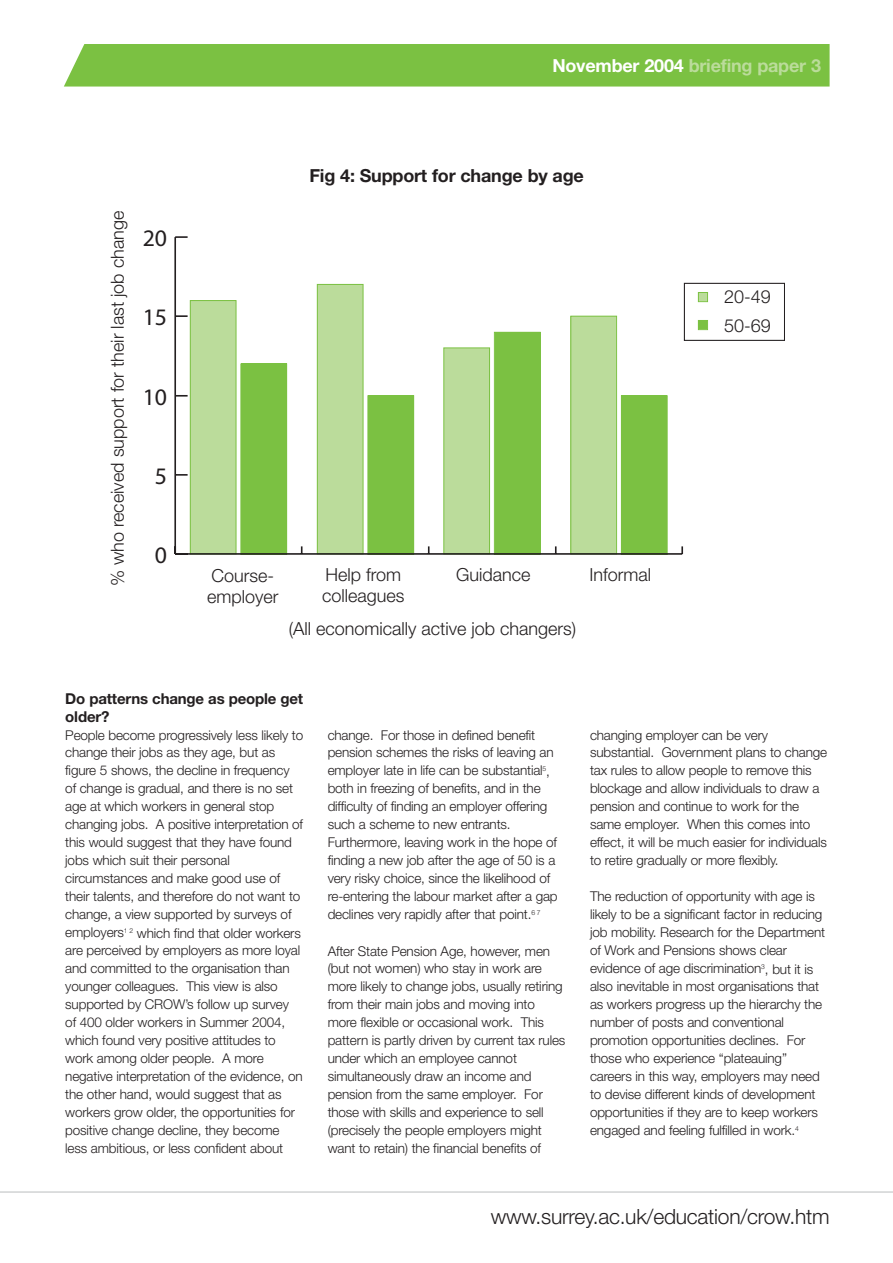
<style>
.page{position:relative;width:893px;height:1263px;background:#fff}
.page>*{position:absolute;margin:0;border:0;box-sizing:border-box;transform-origin:0 0}
.t1{font:23.7px "Myriad";color:#231f20}
.t2{font:300 21px "Helvetica Neue";letter-spacing:-.01em;color:#231f20}
.t3{font:300 18px/21.6px "Helvetica Neue";color:#231f20}
.t4{font:700 18px "Helvetica Neue";letter-spacing:-.01em;color:#bbdc9b}
.t5{font:700 18px "Helvetica Neue";letter-spacing:-.01em;color:#231f20}
.t6{font:700 15px/18px "Helvetica Neue";letter-spacing:-.01em;color:#231f20}
.t7{font:300 13.5px/18px "Helvetica Neue";letter-spacing:-.01em;color:#231f20}
.s1{color:#fff}
</style>
<div class="page">
<hr style="left:0;top:1191px;width:892px;height:2px;background:#d1d3d4">
<div style="left:64px;top:44px;width:765px;height:43px;background:#7bc142"></div>
<div style="left:241px;top:364px;width:46px;height:190px;background:#7bc142"></div>
<div style="left:240px;top:364px;width:47px;height:191px;border:1px solid #7bc142"></div>
<div style="left:367px;top:396px;width:46px;height:158px;background:#7bc142"></div>
<div style="left:367px;top:396px;width:47px;height:159px;border:1px solid #7bc142"></div>
<div style="left:494px;top:332px;width:46px;height:222px;background:#7bc142"></div>
<div style="left:494px;top:332px;width:46px;height:223px;border:1px solid #7bc142"></div>
<div style="left:621px;top:396px;width:46px;height:158px;background:#7bc142"></div>
<div style="left:190px;top:300px;width:46px;height:254px;background:#bbdc9b"></div>
<div style="left:190px;top:300px;width:46px;height:254px;border:1px solid #7bc142"></div>
<div style="left:317px;top:285px;width:46px;height:269px;background:#bbdc9b"></div>
<div style="left:317px;top:284px;width:46px;height:270px;border:1px solid #7bc142"></div>
<div style="left:444px;top:348px;width:46px;height:206px;background:#bbdc9b"></div>
<div style="left:443px;top:348px;width:47px;height:206px;border:1px solid #7bc142"></div>
<div style="left:570px;top:316px;width:46px;height:238px;background:#bbdc9b"></div>
<div style="left:570px;top:316px;width:47px;height:238px;border:1px solid #7bc142"></div>
<hr style="left:175px;top:553px;width:507px;height:2px;background:#231f20">
<svg style="left:681px;top:546px;width:2px;height:8px"></svg>
<hr style="left:174px;top:237px;width:2px;height:317px;background:#231f20">
<svg style="left:176px;top:474px;width:12px;height:2px"></svg>
<svg style="left:176px;top:395px;width:12px;height:2px"></svg>
<svg style="left:176px;top:315px;width:12px;height:2px"></svg>
<svg style="left:175px;top:236px;width:13px;height:2px"></svg>
<div style="left:698px;top:292px;width:9px;height:9px;background:#bbdc9b"></div>
<div style="left:698px;top:292px;width:9px;height:10px;border:1px solid #7bc142"></div>
<div style="left:698px;top:320px;width:9px;height:9px;background:#7bc142"></div>
<div style="left:698px;top:320px;width:9px;height:10px;border:1px solid #7bc142"></div>
<div style="left:683px;top:283px;width:101px;height:58px;border:1px solid #231f20"></div>
<h3 class="t4" style="left:552px;top:59px;width:270px"><span class="s1">November 2004</span> briefing paper 3</h3>
<h3 class="t3" style="left:108px;top:586px;width:377px;rotate:-90deg">% who received support for their last job change</h3>
<h1 class="t1" style="left:143px;top:229px;width:26px">20</h1>
<h1 class="t1" style="left:143px;top:309px;width:26px">15</h1>
<h1 class="t1" style="left:143px;top:388px;width:26px">10</h1>
<h1 class="t1" style="left:155px;top:467px;width:14px">5</h1>
<h1 class="t1" style="left:155px;top:546px;width:14px">0</h1>
<h3 class="t5" style="left:309px;top:169px;width:276px">Fig 4: Support for change by age</h3>
<h3 class="t3" style="left:207px;top:566px;width:73px">Course&shy;employer</h3>
<h3 class="t3" style="left:325px;top:565px;width:77px">Help from</h3>
<h3 class="t3" style="left:456px;top:565px;width:76px">Guidance</h3>
<h3 class="t3" style="left:289px;top:581px;width:289px;line-height:33px;text-indent:34px">colleagues<br>(All economically active job changers)</h3>
<h3 class="t3" style="left:589px;top:566px;width:63px">Informal</h3>
<h3 class="t3" style="left:724px;top:284px;width:48px;line-height:28.5px">20-49<br>50-69</h3>
<p class="t6" style="left:65px;top:691px;width:239px">Do patterns change as people get older?</p>
<p class="t7" style="left:65px;top:727px;width:239px">People become progressively less likely to change their jobs as they age, but as figure 5 shows, the decline in frequency of change is gradual, and there is no set age at which workers in general stop changing jobs. A positive interpretation of this would suggest that they have found jobs which suit their personal circumstances and make good use of their talents, and therefore do not want to change, a view supported by surveys of employers<sup>1</sup> <sup>2</sup> which find that older workers are perceived by employers as more loyal and committed to the organisation than younger colleagues. This view is also supported by CROW’s follow up survey<br>of 400 older workers in Summer 2004, which found very positive attitudes to work among older people. A more negative interpretation of the evidence, on the other hand, would suggest that as workers grow older, the opportunities for positive change decline, they become less ambitious, or less confident about</p>
<p class="t7" style="left:327px;top:727px;width:231px">change. For those in defined benefit pension schemes the risks of leaving an employer late in life can be substantial<sup>5</sup>, both in freezing of benefits, and in the difficulty of finding an employer offering such a scheme to new entrants.<br>Furthermore, leaving work in the hope of finding a new job after the age of 50 is a very risky choice, since the likelihood of re-entering the labour market after a gap declines very rapidly after that point.<sup>6</sup> <sup>7</sup></p>
<p class="t7" style="left:327px;top:943px;width:239px">After State Pension Age, however, men (but not women) who stay in work are more likely to change jobs, usually retiring from their main jobs and moving into more flexible or occasional work. This pattern is partly driven by current tax rules under which an employee cannot simultaneously draw an income and pension from the same employer. For those with skills and experience to sell (precisely the people employers might want to retain) the financial benefits of</p>
<p class="t7" style="left:590px;top:727px;width:239px">changing employer can be very substantial. Government plans to change tax rules to allow people to remove this blockage and allow individuals to draw a pension and continue to work for the same employer. When this comes into effect, it will be much easier for individuals to retire gradually or more flexibly.</p>
<p class="t7" style="left:590px;top:889px;width:236px">The reduction of opportunity with age is likely to be a significant factor in reducing job mobility. Research for the Department of Work and Pensions shows clear evidence of age discrimination<sup>3</sup>, but it is also inevitable in most organisations that as workers progress up the hierarchy the number of posts and conventional promotion opportunities declines. For those who experience “plateauing” careers in this way, employers may need to devise different kinds of development opportunities if they are to keep workers engaged and feeling fulfilled in work.<sup>4</sup></p>
<h2 class="t2" style="left:491px;top:1209px;width:340px">www.surrey.ac.uk/education/crow.htm</h2>
</div>
